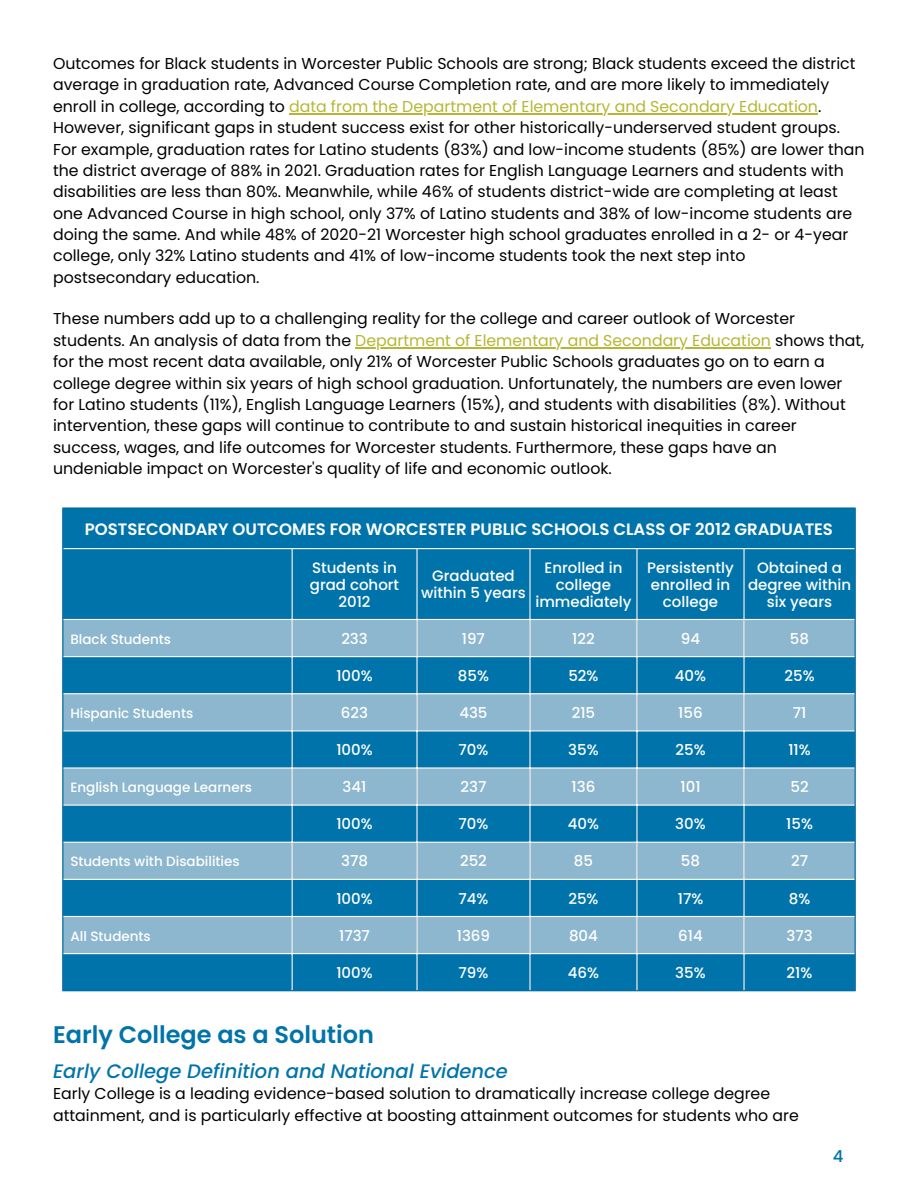
<style>
.page{position:relative;width:918px;height:1188px;background:#fff}
.page>*{position:absolute;margin:0;border:0;box-sizing:border-box;transform-origin:0 0}
.t1{font:600 24px "Poppins";color:#0074aa}
.t2{font:italic 500 19.5px "Poppins";color:#0074aa}
.t3{font:600 16.5px "Poppins";color:#fff}
.t4{font:500 16.5px "Poppins";color:#0074aa}
.t5{font:15.75px/21.3px "Poppins";color:#000}
.t6{font:500 15px/16.8px "Poppins";color:#fff;text-align:center}
.t7{font:500 13.5px "Poppins";color:#fff}
.s1{color:#b6b635}
</style>
<div class="page">
<div style="left:63px;top:509px;width:792px;height:481px;background:#0074aa"></div>
<svg style="left:63px;top:620px;width:792px;height:333px;background:#4f99be"></svg>
<hr style="left:62px;top:509px;width:1px;height:481px;background:#0074aa">
<hr style="left:855px;top:509px;width:1px;height:481px;background:#0074aa">
<hr style="left:62px;top:508px;width:794px;height:1px;background:#0074aa">
<hr style="left:62px;top:990px;width:794px;height:1px;background:#0074aa">
<hr style="left:292px;top:549px;width:1px;height:441px;background:#fff">
<hr style="left:416px;top:549px;width:2px;height:441px;background:#fff">
<hr style="left:529px;top:549px;width:2px;height:441px;background:#fff">
<hr style="left:636px;top:549px;width:2px;height:441px;background:#fff">
<hr style="left:743px;top:549px;width:2px;height:441px;background:#fff">
<hr style="left:63px;top:548px;width:792px;height:1px;background:#fff">
<hr style="left:63px;top:619px;width:792px;height:1px;background:#fff">
<hr style="left:63px;top:656px;width:792px;height:1px;background:#fff">
<hr style="left:63px;top:693px;width:792px;height:1px;background:#fff">
<hr style="left:63px;top:730px;width:792px;height:1px;background:#fff">
<hr style="left:63px;top:767px;width:792px;height:2px;background:#fff">
<hr style="left:63px;top:805px;width:792px;height:1px;background:#fff">
<hr style="left:63px;top:842px;width:792px;height:1px;background:#fff">
<hr style="left:63px;top:879px;width:792px;height:1px;background:#fff">
<hr style="left:63px;top:916px;width:792px;height:1px;background:#fff">
<hr style="left:63px;top:953px;width:792px;height:1px;background:#fff">
<hr style="left:289px;top:113px;width:529px;height:1px;background:#b6b635">
<hr style="left:355px;top:347px;width:416px;height:1px;background:#b6b635">
<p class="t5" style="left:53px;top:53px;width:813px">Outcomes for Black students in Worcester Public Schools are strong; Black students exceed the district average in graduation rate, Advanced Course Completion rate, and are more likely to immediately enroll in college, according to <span class="s1">data from the Department of Elementary and Secondary Education</span>.<br>However, significant gaps in student success exist for other historically-underserved student groups.<br>For example, graduation rates for Latino students (83%) and low-income students (85%) are lower than the district average of 88% in 2021. Graduation rates for English Language Learners and students with disabilities are less than 80%. Meanwhile, while 46% of students district-wide are completing at least one Advanced Course in high school, only 37% of Latino students and 38% of low-income students are doing the same. And while 48% of 2020-21 Worcester high school graduates enrolled in a 2- or 4-year college, only 32% Latino students and 41% of low-income students took the next step into postsecondary education.</p>
<p class="t5" style="left:53px;top:308px;width:813px">These numbers add up to a challenging reality for the college and career outlook of Worcester students. An analysis of data from the <span class="s1">Department of Elementary and Secondary Education</span> shows that, for the most recent data available, only 21% of Worcester Public Schools graduates go on to earn a college degree within six years of high school graduation. Unfortunately, the numbers are even lower for Latino students (11%), English Language Learners (15%), and students with disabilities (8%). Without intervention, these gaps will continue to contribute to and sustain historical inequities in career success, wages, and life outcomes for Worcester students. Furthermore, these gaps have an undeniable impact on Worcester's quality of life and economic outlook.</p>
<p class="t3" style="left:85px;top:517px;width:750px">POSTSECONDARY OUTCOMES FOR WORCESTER PUBLIC SCHOOLS CLASS OF 2012 GRADUATES</p>
<p class="t6" style="left:310px;top:559px;width:91px">Students in grad cohort<br>2012</p>
<p class="t6" style="left:421px;top:567px;width:106px">Graduated within 5 years</p>
<p class="t6" style="left:535px;top:559px;width:98px">Enrolled in college immediately</p>
<p class="t6" style="left:647px;top:559px;width:88px">Persistently enrolled in college</p>
<p class="t6" style="left:748px;top:559px;width:105px">Obtained a degree within six years</p>
<p class="t7" style="left:70px;top:630px;width:102px">Black Students</p>
<p class="t6" style="left:341px;top:630px;width:28px">233</p>
<p class="t6" style="left:462px;top:630px;width:25px">197</p>
<p class="t6" style="left:572px;top:630px;width:24px">122</p>
<p class="t6" style="left:681px;top:630px;width:21px">94</p>
<p class="t6" style="left:790px;top:630px;width:21px">58</p>
<p class="t6" style="left:336px;top:667px;width:38px">100%</p>
<p class="t6" style="left:458px;top:667px;width:33px">85%</p>
<p class="t6" style="left:568px;top:667px;width:32px">52%</p>
<p class="t6" style="left:675px;top:667px;width:33px">40%</p>
<p class="t6" style="left:784px;top:667px;width:32px">25%</p>
<p class="t7" style="left:70px;top:704px;width:124px">Hispanic Students</p>
<p class="t6" style="left:341px;top:704px;width:29px">623</p>
<p class="t6" style="left:459px;top:704px;width:30px">435</p>
<p class="t6" style="left:572px;top:704px;width:25px">215</p>
<p class="t6" style="left:678px;top:704px;width:26px">156</p>
<p class="t6" style="left:793px;top:704px;width:15px">71</p>
<p class="t6" style="left:336px;top:741px;width:38px">100%</p>
<p class="t6" style="left:459px;top:741px;width:31px">70%</p>
<p class="t6" style="left:568px;top:741px;width:32px">35%</p>
<p class="t6" style="left:675px;top:741px;width:32px">25%</p>
<p class="t6" style="left:788px;top:741px;width:24px">11%</p>
<p class="t7" style="left:70px;top:778px;width:183px">English Language Learners</p>
<p class="t6" style="left:343px;top:779px;width:25px">341</p>
<p class="t6" style="left:460px;top:779px;width:27px">237</p>
<p class="t6" style="left:572px;top:779px;width:25px">136</p>
<p class="t6" style="left:680px;top:779px;width:22px">101</p>
<p class="t6" style="left:790px;top:779px;width:20px">52</p>
<p class="t6" style="left:336px;top:816px;width:38px">100%</p>
<p class="t6" style="left:459px;top:816px;width:31px">70%</p>
<p class="t6" style="left:568px;top:816px;width:33px">40%</p>
<p class="t6" style="left:675px;top:816px;width:32px">30%</p>
<p class="t6" style="left:786px;top:816px;width:28px">15%</p>
<p class="t7" style="left:70px;top:852px;width:171px">Students with Disabilities</p>
<p class="t6" style="left:341px;top:853px;width:28px">378</p>
<p class="t6" style="left:460px;top:853px;width:28px">252</p>
<p class="t6" style="left:574px;top:853px;width:21px">85</p>
<p class="t6" style="left:681px;top:853px;width:21px">58</p>
<p class="t6" style="left:791px;top:853px;width:19px">27</p>
<p class="t6" style="left:336px;top:890px;width:38px">100%</p>
<p class="t6" style="left:458px;top:890px;width:32px">74%</p>
<p class="t6" style="left:568px;top:890px;width:32px">25%</p>
<p class="t6" style="left:678px;top:890px;width:27px">17%</p>
<p class="t6" style="left:789px;top:890px;width:23px">8%</p>
<p class="t7" style="left:70px;top:927px;width:82px">All Students</p>
<p class="t6" style="left:339px;top:927px;width:32px">1737</p>
<p class="t6" style="left:457px;top:927px;width:35px">1369</p>
<p class="t6" style="left:569px;top:927px;width:30px">804</p>
<p class="t6" style="left:678px;top:927px;width:26px">614</p>
<p class="t6" style="left:786px;top:927px;width:28px">373</p>
<p class="t6" style="left:336px;top:964px;width:38px">100%</p>
<p class="t6" style="left:459px;top:964px;width:31px">79%</p>
<p class="t6" style="left:568px;top:964px;width:33px">46%</p>
<p class="t6" style="left:675px;top:964px;width:32px">35%</p>
<p class="t6" style="left:787px;top:964px;width:27px">21%</p>
<h1 class="t1" style="left:53px;top:1018px;width:322px">Early College as a Solution</h1>
<p class="t2" style="left:53px;top:1057px;width:456px">Early College Definition and National Evidence</p>
<p class="t5" style="left:53px;top:1083px;width:747px">Early College is a leading evidence-based solution to dramatically increase college degree attainment, and is particularly effective at boosting attainment outcomes for students who are</p>
<p class="t4" style="left:833px;top:1145px;width:12px">4</p>
</div>
